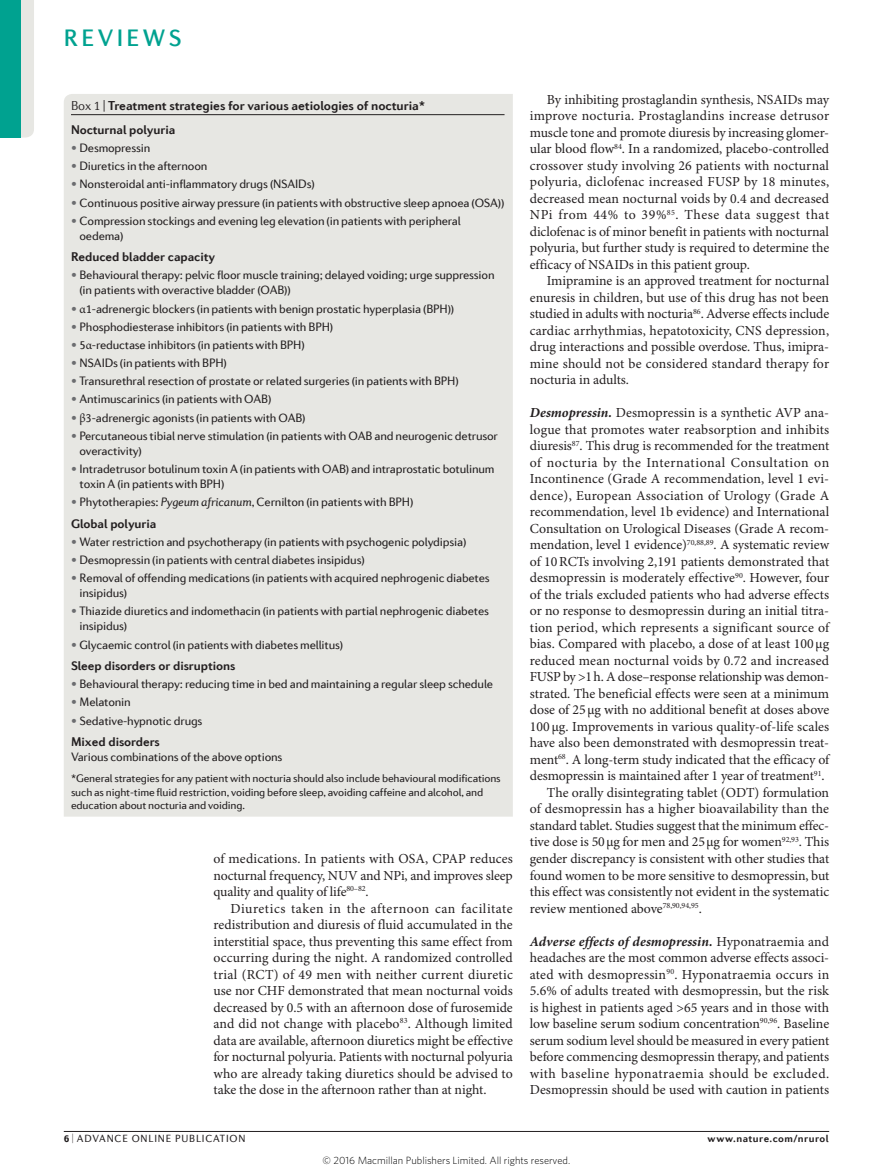
<style>
.page{position:relative;width:893px;height:1174px;background:#fff}
.page>*{position:absolute;margin:0;border:0;box-sizing:border-box;transform-origin:0 0}
.t1{font:500 24px "Diverda Sans Com";letter-spacing:.14em;color:#00a290}
.Body_text{font:13.8px/16.5px "Minion Pro";letter-spacing:-.005em;color:#231f20;text-align:justify}
.Body_first___inline{font:13.8px/16.5px "Minion Pro";letter-spacing:-.005em;color:#231f20;text-align:justify}
.Body_first{font:13.8px/16.5px "Minion Pro";letter-spacing:-.015em;color:#231f20;text-align:justify}
.Box_title{font:700 13.05px "Diverda Sans Com";letter-spacing:-.005em;color:#231f20}
.Box_subhead_1{font:700 12.75px "Diverda Sans Com";letter-spacing:-.005em;color:#231f20}
.Box_first{font:12.3px/15px "Diverda Sans Com";letter-spacing:-.015em;color:#231f20}
.Box_footnote{font:11.25px/13.5px "Diverda Sans Com";letter-spacing:-.015em;color:#231f20}
.t2{font:300 10.5px "Whitney";color:#000}
.t3{font:10.5px "Diverda Sans Com";letter-spacing:.075em;color:#231f20;scale:.5 1}
.t4{font:700 10.5px "Diverda Sans Com";letter-spacing:.045em;color:#231f20}
.s1{font-weight:300}
.s2{color:#6c6d70}
.s3{font-family:"Minion Pro"}
.s4{font-style:italic}
.s5{font-weight:700;font-style:italic}
.s6{font-weight:900}
</style>
<div class="page">
<hr style="left:64px;top:1131px;width:765px;height:1px;background:#231f20">
<div style="left:64px;top:94px;width:449px;height:722px;background:#e7e7e3"></div>
<hr style="left:71px;top:114px;width:434px;height:1px;background:#231f20">
<div style="left:21px;top:0;width:13px;height:138px;background:#e7e7e3"></div>
<div style="left:0;top:0;width:21px;height:138px;background:#00a290"></div>
<h1 class="t1" style="left:64px;top:24px;width:119px">REVIEWS</h1>
<p class="Box_title" style="left:71px;top:98px;width:356px"><span class="s1">Box 1 |</span> Treatment strategies for various aetiologies of nocturia*</p>
<p class="Box_subhead_1" style="left:71px;top:122px;width:106px">Nocturnal polyuria</p>
<p class="Box_first" style="left:71px;top:140px;width:81px"><span class="s2">•</span> Desmopressin</p>
<p class="Box_first" style="left:71px;top:158px;width:138px"><span class="s2">•</span> Diuretics in the afternoon</p>
<p class="Box_first" style="left:71px;top:177px;width:245px"><span class="s2">•</span> Nonsteroidal anti-inflammatory drugs (NSAIDs)</p>
<p class="Box_first" style="left:71px;top:195px;width:435px"><span class="s2">•</span> Continuous positive airway pressure (in patients with obstructive sleep apnoea (OSA))</p>
<p class="Box_first" style="left:80px;top:213px;width:383px;text-indent:-9px"><span class="s2">•</span> Compression stockings and evening leg elevation (in patients with peripheral oedema)</p>
<p class="Box_subhead_1" style="left:71px;top:249px;width:146px">Reduced bladder capacity</p>
<p class="Box_first" style="left:80px;top:267px;width:417px;text-indent:-9px"><span class="s2">•</span> Behavioural therapy: pelvic floor muscle training; delayed voiding; urge suppression (in patients with overactive bladder (OAB))</p>
<p class="Box_first" style="left:71px;top:301px;width:385px"><span class="s2">•</span> <span class="s3">α</span>1‑adrenergic blockers (in patients with benign prostatic hyperplasia (BPH))</p>
<p class="Box_first" style="left:71px;top:319px;width:264px"><span class="s2">•</span> Phosphodiesterase inhibitors (in patients with BPH)</p>
<p class="Box_first" style="left:71px;top:337px;width:235px"><span class="s2">•</span> 5<span class="s3">α</span>‑reductase inhibitors (in patients with BPH)</p>
<p class="Box_first" style="left:71px;top:355px;width:157px"><span class="s2">•</span> NSAIDs (in patients with BPH)</p>
<p class="Box_first" style="left:71px;top:373px;width:389px"><span class="s2">•</span> Transurethral resection of prostate or related surgeries (in patients with BPH)</p>
<p class="Box_first" style="left:71px;top:392px;width:202px"><span class="s2">•</span> Antimuscarinics (in patients with OAB)</p>
<p class="Box_first" style="left:71px;top:410px;width:236px"><span class="s2">•</span> <span class="s3">β</span>3‑adrenergic agonists (in patients with OAB)</p>
<p class="Box_first" style="left:80px;top:428px;width:420px;text-indent:-9px"><span class="s2">•</span> Percutaneous tibial nerve stimulation (in patients with OAB and neurogenic detrusor overactivity)</p>
<p class="Box_first" style="left:80px;top:461px;width:417px;text-indent:-9px"><span class="s2">•</span> Intradetrusor botulinum toxin A (in patients with OAB) and intraprostatic botulinum toxin A (in patients with BPH)</p>
<p class="Box_first" style="left:71px;top:494px;width:344px"><span class="s2">•</span> Phytotherapies: <span class="s4">Pygeum africanum</span>, Cernilton (in patients with BPH)</p>
<p class="Box_subhead_1" style="left:71px;top:516px;width:87px">Global polyuria</p>
<p class="Box_first" style="left:71px;top:534px;width:397px"><span class="s2">•</span> Water restriction and psychotherapy (in patients with psychogenic polydipsia)</p>
<p class="Box_first" style="left:71px;top:552px;width:295px"><span class="s2">•</span> Desmopressin (in patients with central diabetes insipidus)</p>
<p class="Box_first" style="left:80px;top:570px;width:412px;text-indent:-9px"><span class="s2">•</span> Removal of offending medications (in patients with acquired nephrogenic diabetes insipidus)</p>
<p class="Box_first" style="left:80px;top:603px;width:411px;text-indent:-9px"><span class="s2">•</span> Thiazide diuretics and indomethacin (in patients with partial nephrogenic diabetes insipidus)</p>
<p class="Box_first" style="left:71px;top:637px;width:274px"><span class="s2">•</span> Glycaemic control (in patients with diabetes mellitus)</p>
<p class="Box_subhead_1" style="left:71px;top:658px;width:166px">Sleep disorders or disruptions</p>
<p class="Box_first" style="left:71px;top:676px;width:424px"><span class="s2">•</span> Behavioural therapy: reducing time in bed and maintaining a regular sleep schedule</p>
<p class="Box_first" style="left:71px;top:694px;width:61px"><span class="s2">•</span> Melatonin</p>
<p class="Box_first" style="left:71px;top:713px;width:133px"><span class="s2">•</span> Sedative-hypnotic drugs</p>
<p class="Box_subhead_1" style="left:71px;top:734px;width:90px">Mixed disorders</p>
<p class="Box_first" style="left:71px;top:749px;width:213px">Various combinations of the above options</p>
<p class="Box_footnote" style="left:71px;top:771px;width:431px">*General strategies for any patient with nocturia should also include behavioural modifications such as night-time fluid restriction, voiding before sleep, avoiding caffeine and alcohol, and education about nocturia and voiding.</p>
<p class="Body_first" style="left:213px;top:851px;width:301px">of medications. In patients with OSA, CPAP reduces nocturnal frequency, NUV and NPi, and improves sleep quality and quality of life<sup>80–82</sup>.</p>
<p class="Body_text" style="left:213px;top:900px;width:301px;text-indent:17px">Diuretics taken in the afternoon can facilitate redistribution and diuresis of fluid accumulated in the interstitial space, thus preventing this same effect from occurring during the night. A randomized controlled trial (RCT) of 49 men with neither current diuretic use nor CHF demonstrated that mean nocturnal voids decreased by 0.5 with an afternoon dose of furosemide and did not change with placebo<sup>83</sup>. Although limited data are available, afternoon diuretics might be effective for nocturnal polyuria. Patients with nocturnal polyuria who are already taking diuretics should be advised to take the dose in the afternoon rather than at night.</p>
<p class="Body_text" style="left:530px;top:92px;width:301px;text-indent:17px">By inhibiting prostaglandin synthesis, NSAIDs may improve nocturia. Prostaglandins increase detrusor muscle tone and promote diuresis by increasing glomer&shy;ular blood flow<sup>84</sup>. In a randomized, placebo-controlled crossover study involving 26 patients with nocturnal polyuria, diclofenac increased FUSP by 18 minutes, decreased mean nocturnal voids by 0.4 and decreased NPi from 44% to 39%<sup>85</sup>. These data suggest that diclofenac is of minor benefit in patients with nocturnal polyuria, but further study is required to determine the efficacy of NSAIDs in this patient group.</p>
<p class="Body_text" style="left:530px;top:273px;width:301px;text-indent:17px">Imipramine is an approved treatment for nocturnal enuresis in children, but use of this drug has not been studied in adults with nocturia<sup>86</sup>. Adverse effects include cardiac arrhythmias, hepatotoxicity, CNS depression, drug interactions and possible overdose. Thus, imipra&shy;mine should not be considered standard therapy for nocturia in adults.</p>
<p class="Body_first___inline" style="left:530px;top:405px;width:301px"><span class="s5">Desmopressin.</span> Desmopressin is a synthetic AVP ana&shy;logue that promotes water reabsorption and inhibits diuresis<sup>87</sup>. This drug is recommended for the treatment of nocturia by the International Consultation on Incontinence (Grade A recommendation, level 1 evi&shy;dence), European Association of Urology (Grade A recommendation, level 1b evidence) and International Consultation on Urological Diseases (Grade A recom&shy;mendation, level 1 evidence)<sup>70,88,89</sup>. A systematic review of 10RCTs involving 2,191 patients demonstrated that desmopressin is moderately effective<sup>90</sup>. However, four of the trials excluded patients who had adverse effects or no response to desmopressin during an initial titra&shy;tion period, which represents a significant source of bias. Compared with placebo, a dose of at least 100 µg reduced mean nocturnal voids by 0.72 and increased FUSP by &gt;1h. A dose–response relationship was demon&shy;strated. The beneficial effects were seen at a minimum dose of 25µg with no additional benefit at doses above 100 µg. Improvements in various quality-of‑life scales have also been demonstrated with desmopressin treat&shy;ment<sup>68</sup>. A long-term study indicated that the efficacy of desmopressin is maintained after 1 year of treatment<sup>91</sup>.</p>
<p class="Body_text" style="left:530px;top:785px;width:301px;text-indent:17px">The orally disintegrating tablet (ODT) formulation of desmopressin has a higher bioavailability than the standard tablet. Studies suggest that the minimum effec&shy;tive dose is 50µg for men and 25µg for women<sup>92,93</sup>. This gender discrepancy is consistent with other studies that found women to be more sensitive to desmopressin, but this effect was consistently not evident in the systematic review mentioned above<sup>78,90,94,95</sup>.</p>
<p class="Body_first___inline" style="left:530px;top:933px;width:301px"><span class="s5">Adverse effects of desmopressin.</span> Hyponatraemia and headaches are the most common adverse effects associ&shy;ated with desmopressin<sup>90</sup>. Hyponatraemia occurs in 5.6% of adults treated with desmopressin, but the risk is highest in patients aged &gt;65 years and in those with low baseline serum sodium concentration<sup>90,96</sup>. Baseline serum sodium level should be measured in every patient before commencing desmopressin therapy, and patients with baseline hyponatraemia should be excluded.<br>Desmopressin should be used with caution in patients</p>
<p class="t3" style="left:64px;top:1132px;width:365px"><span class="s6">6</span> | ADVANCE ONLINE PUBLICATION</p>
<p class="t4" style="left:707px;top:1132px;width:123px">www.nature.com/nrurol</p>
<p class="t2" style="left:323px;top:1153px;width:249px">© 2016 Macmillan Publishers Limited. All rights reserved.</p>
</div>
